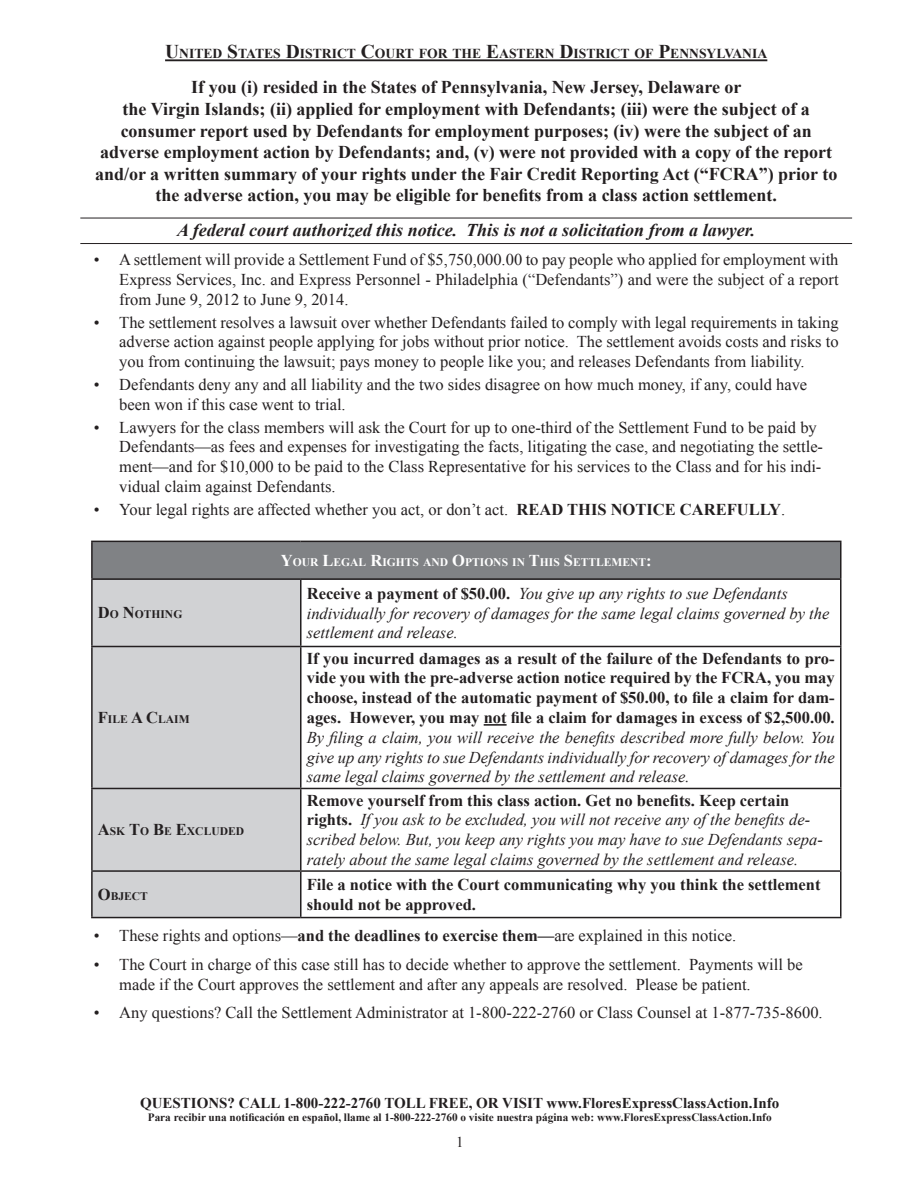
<style>
.page{position:relative;width:918px;height:1188px;background:#fff}
.page>*{position:absolute;margin:0;border:0;box-sizing:border-box;transform-origin:0 0}
.t1{font:700 18px/21.6px "Times New Roman";color:#231f20;text-align:center}
.t2{font:italic 700 18px "Times New Roman";color:#231f20}
.t3{font:16.5px/19.8px "Times New Roman";color:#231f20}
.t4{font:italic 16.5px/19.8px "Times New Roman";color:#231f20}
.t5{font:700 16.5px/19.8px "Times New Roman";color:#231f20;text-align:justify}
.t6{font:700 15px "Times New Roman";color:#231f20}
.t7{font:15px "Times New Roman";color:#231f20}
.t8{font:700 13.65px "Times New Roman";color:#231f20}
.t9{font:700 11.55px "Times New Roman";color:#fff}
.t10{font:700 11.55px "Times New Roman";color:#231f20}
.t11{font:700 11.25px "Times New Roman";color:#231f20}
.s1{font-size:19.5px}
.s2{font-weight:700}
.s3{font-size:16.5px}
.s4{font-weight:700;font-style:normal}
</style>
<div class="page">
<div style="left:92px;top:542px;width:748px;height:37px;background:#808285"></div>
<div style="left:93px;top:580px;width:208px;height:337px;background:#d1d2d4"></div>
<hr style="left:165px;top:59px;width:602px;height:2px;background:#231f20">
<hr style="left:80px;top:218px;width:772px;height:1px;background:#231f20">
<hr style="left:80px;top:243px;width:772px;height:1px;background:#231f20">
<hr style="left:91px;top:541px;width:210px;height:1px;background:#231f20">
<hr style="left:91px;top:542px;width:2px;height:36px;background:#231f20">
<hr style="left:301px;top:541px;width:541px;height:1px;background:#231f20">
<hr style="left:840px;top:542px;width:2px;height:36px;background:#231f20">
<hr style="left:91px;top:578px;width:210px;height:2px;background:#231f20">
<hr style="left:91px;top:580px;width:2px;height:66px;background:#231f20">
<hr style="left:301px;top:578px;width:541px;height:2px;background:#231f20">
<hr style="left:300px;top:580px;width:2px;height:66px;background:#231f20">
<hr style="left:840px;top:580px;width:2px;height:66px;background:#231f20">
<hr style="left:91px;top:646px;width:210px;height:1px;background:#231f20">
<hr style="left:91px;top:647px;width:2px;height:141px;background:#231f20">
<hr style="left:301px;top:646px;width:541px;height:1px;background:#231f20">
<hr style="left:300px;top:647px;width:2px;height:141px;background:#231f20">
<hr style="left:840px;top:647px;width:2px;height:141px;background:#231f20">
<hr style="left:91px;top:788px;width:210px;height:1px;background:#231f20">
<hr style="left:91px;top:789px;width:2px;height:81px;background:#231f20">
<hr style="left:301px;top:788px;width:541px;height:1px;background:#231f20">
<hr style="left:300px;top:789px;width:2px;height:81px;background:#231f20">
<hr style="left:840px;top:789px;width:2px;height:81px;background:#231f20">
<hr style="left:91px;top:870px;width:210px;height:2px;background:#231f20">
<hr style="left:91px;top:872px;width:2px;height:45px;background:#231f20">
<hr style="left:301px;top:870px;width:541px;height:2px;background:#231f20">
<hr style="left:300px;top:872px;width:2px;height:45px;background:#231f20">
<hr style="left:840px;top:872px;width:2px;height:45px;background:#231f20">
<hr style="left:91px;top:917px;width:210px;height:1px;background:#231f20">
<hr style="left:301px;top:917px;width:541px;height:1px;background:#231f20">
<hr style="left:484px;top:724px;width:23px;height:2px;background:#231f20">
<p class="t8" style="left:165px;top:44px;width:604px"><span class="s1">U</span>NITED <span class="s1">S</span>TATES <span class="s1">D</span>ISTRICT <span class="s1">C</span>OURT FOR THE <span class="s1">E</span>ASTERN <span class="s1">D</span>ISTRICT OF <span class="s1">P</span>ENNSYLVANIA</p>
<p class="t1" style="left:95px;top:76px;width:744px">If you (i) resided in the States of Pennsylvania, New Jersey, Delaware or<br>the Virgin Islands; (ii) applied for employment with Defendants; (iii) were the subject of a consumer report used by Defendants for employment purposes; (iv) were the subject of an adverse employment action by Defendants; and, (v) were not provided with a copy of the report and/or a written summary of your rights under the Fair Credit Reporting Act (“FCRA”) prior to the adverse action, you may be eligible for benefits from a class action settlement.</p>
<p class="t2" style="left:177px;top:218px;width:580px">A federal court authorized this notice. This is not a solicitation from a lawyer.</p>
<p class="t3" style="left:119px;top:250px;width:721px;text-align:justify;text-indent:-25px">• A settlement will provide a Settlement Fund of $5,750,000.00 to pay people who applied for employment with Express Services, Inc. and Express Personnel - Philadelphia (“Defendants”) and were the subject of a report from June 9, 2012 to June 9, 2014.</p>
<p class="t3" style="left:119px;top:312px;width:721px;text-align:justify;text-indent:-25px">• The settlement resolves a lawsuit over whether Defendants failed to comply with legal requirements in taking adverse action against people applying for jobs without prior notice. The settlement avoids costs and risks to you from continuing the lawsuit; pays money to people like you; and releases Defendants from liability.</p>
<p class="t3" style="left:119px;top:374px;width:689px;text-indent:-25px">• Defendants deny any and all liability and the two sides disagree on how much money, if any, could have been won if this case went to trial.</p>
<p class="t3" style="left:119px;top:417px;width:705px;text-indent:-25px">• Lawyers for the class members will ask the Court for up to one-third of the Settlement Fund to be paid by Defendants—as fees and expenses for investigating the facts, litigating the case, and negotiating the settle&shy;ment—and for $10,000 to be paid to the Class Representative for his services to the Class and for his indi&shy;vidual claim against Defendants.</p>
<p class="t3" style="left:94px;top:499px;width:693px">• Your legal rights are affected whether you act, or don’t act. <span class="s2">READ THIS NOTICE CAREFULLY</span>.</p>
<p class="t9" style="left:281px;top:554px;width:372px"><span class="s3">Y</span>OUR <span class="s3">L</span>EGAL <span class="s3">R</span>IGHTS AND <span class="s3">O</span>PTIONS IN <span class="s3">T</span>HIS <span class="s3">S</span>ETTLEMENT<span class="s3">:</span></p>
<p class="t10" style="left:98px;top:607px;width:86px"><span class="s3">D</span>O <span class="s3">N</span>OTHING</p>
<p class="t10" style="left:98px;top:711px;width:93px"><span class="s3">F</span>ILE <span class="s3">A C</span>LAIM</p>
<p class="t10" style="left:98px;top:824px;width:148px"><span class="s3">A</span>SK <span class="s3">T</span>O <span class="s3">B</span>E <span class="s3">E</span>XCLUDED</p>
<p class="t4" style="left:307px;top:583px;width:524px"><span class="s4">Receive a payment of $50.00.</span> You give up any rights to sue Defendants individually for recovery of damages for the same legal claims governed by the settlement and release.</p>
<p class="t5" style="left:307px;top:648px;width:529px">If you incurred damages as a result of the failure of the Defendants to pro&shy;vide you with the pre-adverse action notice required by the FCRA, you may choose, instead of the automatic payment of $50.00, to file a claim for dam&shy;ages. However, you may not file a claim for damages in excess of $2,500.00.</p>
<p class="t4" style="left:307px;top:727px;width:530px;text-align:justify">By filing a claim, you will receive the benefits described more fully below. You give up any rights to sue Defendants individually for recovery of damages for the same legal claims governed by the settlement and release.</p>
<p class="t4" style="left:307px;top:790px;width:518px"><span class="s4">Remove yourself from this class action. Get no benefits. Keep certain rights.</span> If you ask to be excluded, you will not receive any of the benefits de&shy;scribed below. But, you keep any rights you may have to sue Defendants sepa&shy;rately about the same legal claims governed by the settlement and release.</p>
<p class="t10" style="left:98px;top:888px;width:52px"><span class="s3">O</span>BJECT</p>
<p class="t5" style="left:307px;top:874px;width:515px">File a notice with the Court communicating why you think the settlement should not be approved.</p>
<p class="t3" style="left:94px;top:925px;width:644px">• These rights and options—<span class="s2">and the deadlines to exercise them—</span>are explained in this notice.</p>
<p class="t3" style="left:119px;top:954px;width:685px;text-indent:-25px">• The Court in charge of this case still has to decide whether to approve the settlement. Payments will be made if the Court approves the settlement and after any appeals are resolved. Please be patient.</p>
<p class="t3" style="left:94px;top:1003px;width:730px">• Any questions? Call the Settlement Administrator at 1-800-222-2760 or Class Counsel at 1-877-735-8600.</p>
<p class="t6" style="left:140px;top:1092px;width:641px">QUESTIONS? CALL 1-800-222-2760 TOLL FREE, OR VISIT www.FloresExpressClassAction.Info</p>
<p class="t11" style="left:148px;top:1110px;width:625px">Para recibir una notificación en español, llame al 1-800-222-2760 o visite nuestra página web: www.FloresExpressClassAction.Info</p>
<p class="t7" style="left:456px;top:1132px;width:9px">1</p>
</div>
